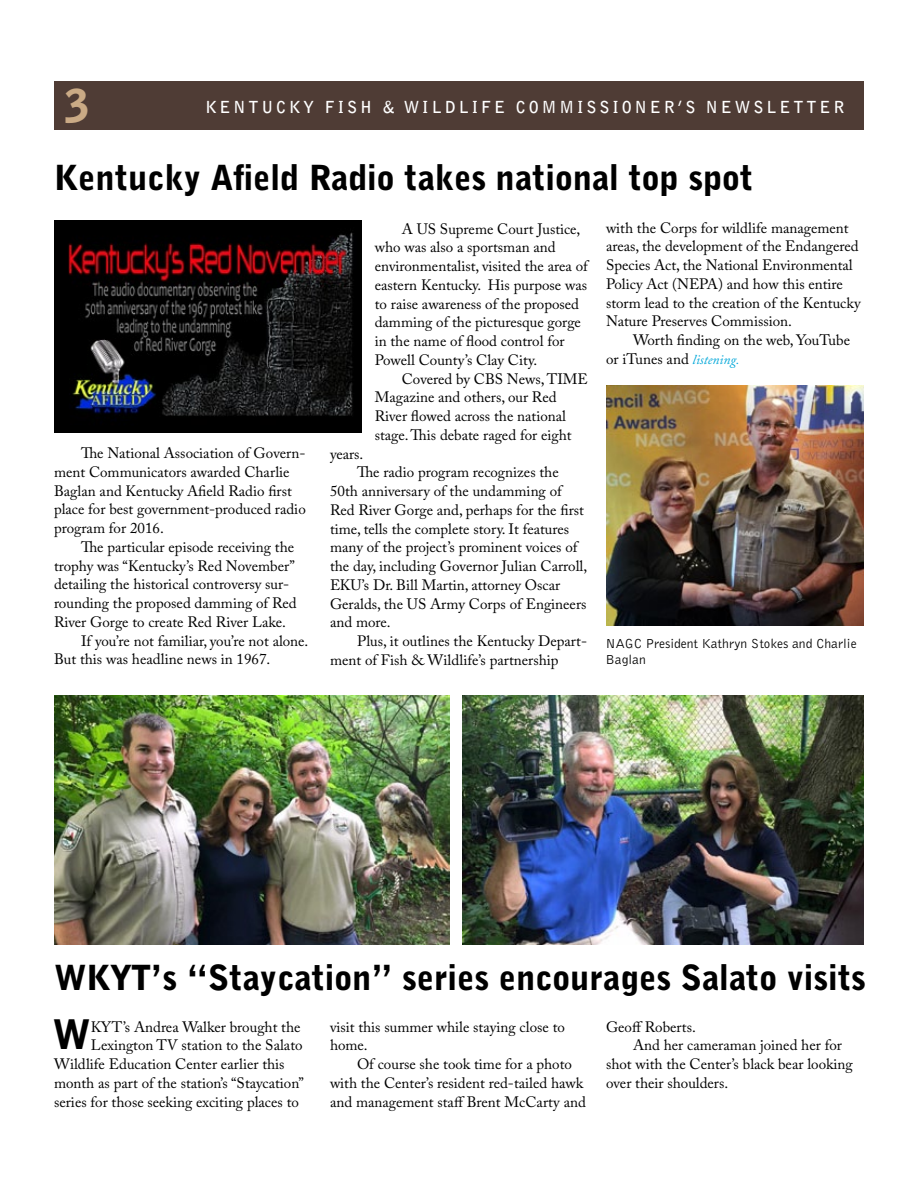
<style>
.page{position:relative;width:918px;height:1188px;background:#fff}
.page>*{position:absolute;margin:0;border:0;box-sizing:border-box;transform-origin:0 0}
.t1{font:900 45px "Bell Gothic Std";color:#caaa85}
.t2{font:900 40.65px "Bell Gothic BT";color:#000}
.t3{font:900 34.5px "Bell Gothic BT";color:#000}
.t4{font:700 16.5px "Bell Gothic Std";letter-spacing:.18em;color:#fff}
.t5{font:15px/18.8px "Adobe Caslon Pro";color:#000}
.t6{font:13.5px/16.2px "Bell Gothic BT";color:#000}
.s1{font-style:italic;font-size:13.5px;color:#00a7d9}
</style>
<div class="page">
<div style="left:54px;top:81px;width:810px;height:48px;background:#4f3c35"></div>
<img style="left:606px;top:386px;width:258px;height:240px">
<img style="left:54px;top:696px;width:395px;height:248px">
<img style="left:463px;top:696px;width:401px;height:248px">
<img style="left:54px;top:220px;width:307px;height:212px">
<h1 class="t1" style="left:65px;top:80px;width:27px">3</h1>
<p class="t4" style="left:206px;top:97px;width:640px">KENTUCKY FISH &amp; WILDLIFE COMMISSIONER’S NEWSLETTER</p>
<h3 class="t3" style="left:54px;top:156px;width:701px">Kentucky Afield Radio takes national top spot</h3>
<p class="t5" style="left:54px;top:444px;width:253px;text-indent:27px">The National Association of Govern&shy;ment Communicators awarded Charlie Baglan and Kentucky Afield Radio first place for best government-produced radio program for 2016.</p>
<p class="t5" style="left:81px;top:537px;width:215px">The particular episode receiving the</p>
<p class="t5" style="left:54px;top:556px;width:242px">trophy was “Kentucky’s Red November”</p>
<p class="t5" style="left:54px;top:575px;width:237px">detailing the historical controversy sur-</p>
<p class="t5" style="left:54px;top:594px;width:244px">rounding the proposed damming of Red</p>
<p class="t5" style="left:54px;top:612px;width:234px">River Gorge to create Red River Lake.</p>
<p class="t5" style="left:81px;top:631px;width:229px">If you’re not familiar, you’re not alone.</p>
<p class="t5" style="left:54px;top:650px;width:218px">But this was headline news in 1967.</p>
<p class="t5" style="left:375px;top:219px;width:215px;text-indent:27px">A US Supreme Court Justice, who was also a sportsman and environmentalist, visited the area of eastern Kentucky. His purpose was to raise awareness of the proposed damming of the picturesque gorge in the name of flood control for<br>Powell County’s Clay City.</p>
<p class="t5" style="left:375px;top:369px;width:215px;text-indent:27px">Covered by CBS News, TIME<br>Magazine and others, our Red<br>River flowed across the national stage. This debate raged for eight</p>
<p class="t5" style="left:330px;top:444px;width:35px">years.</p>
<p class="t5" style="left:357px;top:463px;width:203px">The radio program recognizes the</p>
<p class="t5" style="left:330px;top:482px;width:233px">50th anniversary of the undamming of</p>
<p class="t5" style="left:330px;top:500px;width:255px">Red River Gorge and, perhaps for the first</p>
<p class="t5" style="left:330px;top:519px;width:241px">time, tells the complete story. It features</p>
<p class="t5" style="left:330px;top:538px;width:249px">many of the project’s prominent voices of</p>
<p class="t5" style="left:330px;top:557px;width:259px">the day, including Governor Julian Carroll,</p>
<p class="t5" style="left:330px;top:575px;width:232px">EKU’s Dr. Bill Martin, attorney Oscar</p>
<p class="t5" style="left:330px;top:594px;width:258px">Geralds, the US Army Corps of Engineers</p>
<p class="t5" style="left:330px;top:613px;width:62px">and more.</p>
<p class="t5" style="left:357px;top:632px;width:232px">Plus, it outlines the Kentucky Depart-</p>
<p class="t5" style="left:330px;top:650px;width:230px">ment of Fish &amp; Wildlife’s partnership</p>
<p class="t5" style="left:606px;top:218px;width:256px">with the Corps for wildlife management areas, the development of the Endangered Species Act, the National Environmental Policy Act (NEPA) and how this entire storm lead to the creation of the Kentucky Nature Preserves Commission.</p>
<p class="t5" style="left:606px;top:331px;width:246px;text-indent:27px">Worth finding on the web, YouTube or iTunes and <span class="s1">listening.</span></p>
<p class="t6" style="left:606px;top:635px;width:252px">NAGC President Kathryn Stokes and Charlie<br>Baglan</p>
<h3 class="t3" style="left:54px;top:956px;width:813px">WKYT’s “Staycation” series encourages Salato visits</h3>
<h2 class="t2" style="left:52px;top:1009px;width:40px">W</h2>
<p class="t5" style="left:91px;top:1017px;width:211px">KYT’s Andrea Walker brought the</p>
<p class="t5" style="left:330px;top:1017px;width:237px">visit this summer while staying close to home.</p>
<p class="t5" style="left:330px;top:1055px;width:257px;text-indent:27px">Of course she took time for a photo with the Center’s resident red-tailed hawk and management staff Brent McCarty and</p>
<p class="t5" style="left:606px;top:1017px;width:91px">Geoff Roberts.</p>
<p class="t5" style="left:633px;top:1036px;width:211px">And her cameraman joined her for</p>
<p class="t5" style="left:606px;top:1055px;width:248px">shot with the Center’s black bear looking</p>
<p class="t5" style="left:606px;top:1073px;width:124px">over their shoulders.</p>
<p class="t5" style="left:91px;top:1036px;width:213px">Lexington TV station to the Salato</p>
<p class="t5" style="left:54px;top:1055px;width:232px">Wildlife Education Center earlier this</p>
<p class="t5" style="left:54px;top:1073px;width:251px">month as part of the station’s “Staycation”</p>
<p class="t5" style="left:54px;top:1092px;width:246px">series for those seeking exciting places to</p>
</div>
